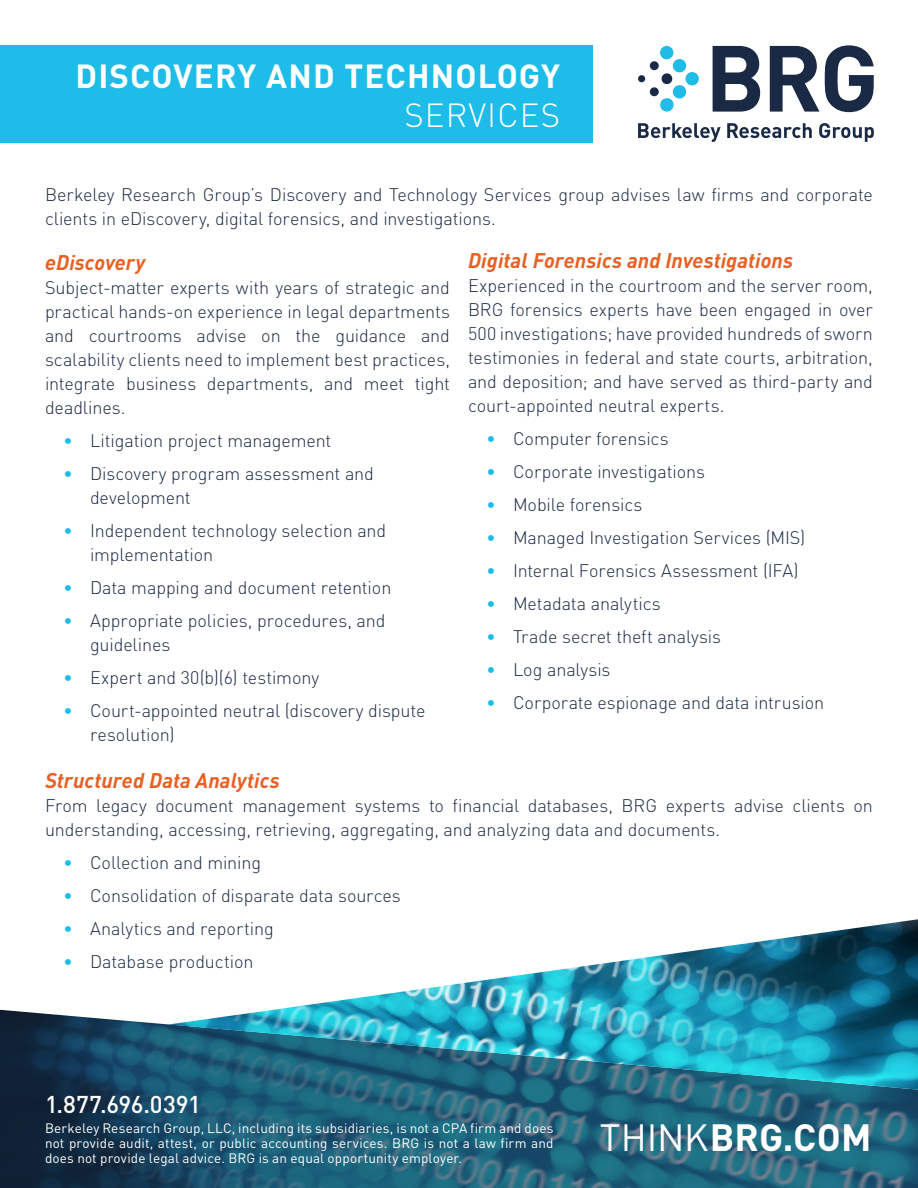
<style>
.page{position:relative;width:918px;height:1188px;background:#fff}
.page>*{position:absolute;margin:0;border:0;box-sizing:border-box;transform-origin:0 0}
.t1{font:700 37.5px "DINOT";letter-spacing:.005em;color:#fff}
.t2{font:700 33px "DINOT";letter-spacing:.035em;color:#fff}
.t3{font:300 33px "DINOT";letter-spacing:.035em;color:#fff}
.t4{font:500 24px "DINOT";letter-spacing:.005em;color:#fff}
.t5{font:italic 700 21px "DINOT";letter-spacing:.005em;color:#e95f22}
.t6{font:300 18px/24px "DINOT";letter-spacing:-.005em;color:#1a2944}
.t7{font:13.5px/15px "DINOT";letter-spacing:.01em;color:#fff;text-align:justify}
.s1{color:#1ebce8}
.s2{font-weight:400}
</style>
<div class="page">
<svg style="left:0;top:1090px;width:918px;height:98px;background:#205972"></svg>
<div style="left:0;top:45px;width:592px;height:98px;background:#1ebce8"></div>
<svg style="left:638px;top:123px;width:83px;height:19px"></svg>
<svg style="left:727px;top:123px;width:85px;height:15px"></svg>
<svg style="left:819px;top:123px;width:55px;height:19px"></svg>
<svg style="left:713px;top:46px;width:47px;height:66px"></svg>
<svg style="left:770px;top:46px;width:49px;height:66px"></svg>
<svg style="left:825px;top:45px;width:49px;height:67px"></svg>
<div style="left:650px;top:61px;width:9px;height:9px;background:#1a2944;border-radius:50%"></div>
<div style="left:673px;top:59px;width:13px;height:13px;background:#20bce8;border-radius:50%"></div>
<div style="left:662px;top:73px;width:10px;height:11px;background:#1a2944;border-radius:50%"></div>
<div style="left:638px;top:75px;width:7px;height:7px;background:#1a2944;border-radius:50%"></div>
<div style="left:650px;top:87px;width:9px;height:9px;background:#1a2944;border-radius:50%"></div>
<div style="left:673px;top:85px;width:13px;height:14px;background:#20bce8;border-radius:50%"></div>
<div style="left:660px;top:46px;width:13px;height:13px;background:#20bce8;border-radius:50%"></div>
<div style="left:685px;top:72px;width:14px;height:13px;background:#20bce8;border-radius:50%"></div>
<div style="left:660px;top:98px;width:14px;height:14px;background:#20bce8;border-radius:50%"></div>
<svg style="left:0;top:1009px;width:168px;height:81px;background:#2b4d66"></svg>
<img style="left:168px;top:919px;width:750px;height:171px">
<h2 class="t2" style="left:76px;top:54px;width:486px">DISCOVERY AND TECHNOLOGY</h2>
<h2 class="t3" style="left:404px;top:95px;width:157px">SERVICES</h2>
<p class="t6" style="left:45px;top:182px;width:830px">Berkeley Research Group’s Discovery and Technology Services group advises law firms and corporate clients in eDiscovery, digital forensics, and investigations.</p>
<p class="t5" style="left:45px;top:249px;width:102px">eDiscovery</p>
<p class="t6" style="left:45px;top:276px;width:407px;text-align:justify">Subject-matter experts with years of strategic and practical hands-on experience in legal departments and courtrooms advise on the guidance and scalability clients need to implement best practices, integrate business departments, and meet tight deadlines.</p>
<p class="t6" style="left:63px;top:429px;width:270px"><span class="s1">•</span> Litigation project management</p>
<p class="t6" style="left:90px;top:462px;width:286px;text-indent:-27px"><span class="s1">•</span> Discovery program assessment and development</p>
<p class="t6" style="left:90px;top:519px;width:298px;text-indent:-27px"><span class="s1">•</span> Independent technology selection and implementation</p>
<p class="t6" style="left:63px;top:576px;width:330px"><span class="s1">•</span> Data mapping and document retention</p>
<p class="t6" style="left:90px;top:609px;width:297px;text-indent:-27px"><span class="s1">•</span> Appropriate policies, procedures, and guidelines</p>
<p class="t6" style="left:63px;top:666px;width:258px"><span class="s1">•</span> Expert and 30(b)(6) testimony</p>
<p class="t6" style="left:90px;top:699px;width:337px;text-indent:-27px"><span class="s1">•</span> Court-appointed neutral (discovery dispute resolution)</p>
<p class="t5" style="left:468px;top:247px;width:327px">Digital Forensics and Investigations</p>
<p class="t6" style="left:468px;top:273px;width:407px;text-align:justify">Experienced in the courtroom and the server room, BRG forensics experts have been engaged in over 500 investigations; have provided hundreds of sworn testimonies in federal and state courts, arbitration, and deposition; and have served as third-party and court-appointed neutral experts.</p>
<p class="t6" style="left:486px;top:426px;width:184px"><span class="s1">•</span> Computer forensics</p>
<p class="t6" style="left:486px;top:459px;width:221px"><span class="s1">•</span> Corporate investigations</p>
<p class="t6" style="left:486px;top:492px;width:158px"><span class="s1">•</span> Mobile forensics</p>
<p class="t6" style="left:486px;top:525px;width:321px"><span class="s1">•</span> Managed Investigation Services (MIS)</p>
<p class="t6" style="left:486px;top:558px;width:314px"><span class="s1">•</span> Internal Forensics Assessment (IFA)</p>
<p class="t6" style="left:486px;top:591px;width:176px"><span class="s1">•</span> Metadata analytics</p>
<p class="t6" style="left:486px;top:624px;width:237px"><span class="s1">•</span> Trade secret theft analysis</p>
<p class="t6" style="left:486px;top:657px;width:126px"><span class="s1">•</span> Log analysis</p>
<p class="t6" style="left:486px;top:690px;width:340px"><span class="s1">•</span> Corporate espionage and data intrusion</p>
<p class="t5" style="left:45px;top:767px;width:236px">Structured Data Analytics</p>
<p class="t6" style="left:45px;top:793px;width:829px">From legacy document management systems to financial databases, BRG experts advise clients on understanding, accessing, retrieving, aggregating, and analyzing data and documents.</p>
<p class="t6" style="left:63px;top:850px;width:200px"><span class="s1">•</span> Collection and mining</p>
<p class="t6" style="left:63px;top:883px;width:339px"><span class="s1">•</span> Consolidation of disparate data sources</p>
<p class="t6" style="left:63px;top:916px;width:212px"><span class="s1">•</span> Analytics and reporting</p>
<p class="t6" style="left:63px;top:949px;width:192px"><span class="s1">•</span> Database production</p>
<h3 class="t4" style="left:45px;top:1089px;width:158px">1.877.696.0391</h3>
<p class="t7" style="left:45px;top:1120px;width:510px">Berkeley Research Group, LLC, including its subsidiaries, is not a CPA firm and does not provide audit, attest, or public accounting services. BRG is not a law firm and does not provide legal advice. BRG is an equal opportunity employer.</p>
<h1 class="t1" style="left:600px;top:1113px;width:273px"><span class="s2">THINK</span>BRG.COM</h1>
</div>
